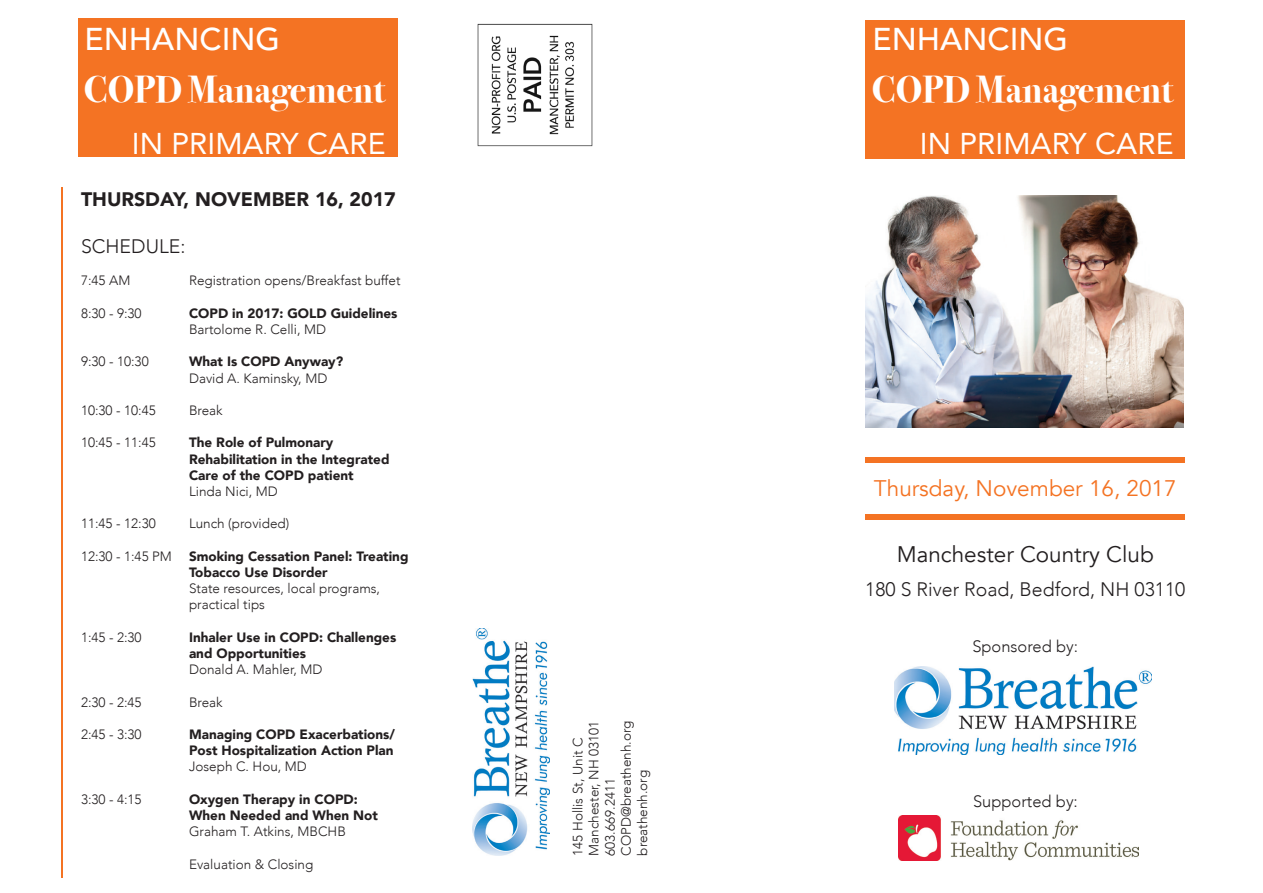
<style>
.page{position:relative;width:1263px;height:893px;background:#fff}
.page>*{position:absolute;margin:0;border:0;box-sizing:border-box;transform-origin:0 0}
.t1{font:700 37.5px "Bodoni Svty Two ITCTT";color:#fff}
.t2{font:500 31.5px "Avenir";color:#fff}
.t3{font:30px "Avenir";color:#fff}
.t4{font:22.5px "Avenir";color:#f47323}
.t5{font:22.5px "Avenir";color:#231f20}
.t6{font:300 19.5px "Avenir";color:#231f20}
.t7{font:900 19.5px "Avenir";color:#231f20}
.t8{font:300 16.5px "Avenir";color:#231f20}
.t9{font:300 13.5px "Avenir";color:#231f20}
.t10{font:900 13.5px/16.2px "Avenir";color:#231f20}
</style>
<div class="page">
<img style="left:894px;top:666px;width:257px;height:89px">
<img style="left:472px;top:628px;width:78px;height:228px">
<img style="left:899px;top:815px;width:240px;height:46px">
<img style="left:866px;top:196px;width:317px;height:231px">
<img style="left:477px;top:23px;width:116px;height:124px">
<div style="left:866px;top:514px;width:319px;height:5px;background:#f47323"></div>
<div style="left:866px;top:457px;width:319px;height:5px;background:#f47323"></div>
<hr style="left:61px;top:187px;width:2px;height:691px;background:#f47323">
<div style="left:866px;top:20px;width:319px;height:138px;background:#f47323"></div>
<div style="left:78px;top:19px;width:319px;height:138px;background:#f47323"></div>
<p class="t2" style="left:85px;top:12px;width:197px">ENHANCING</p>
<p class="t1" style="left:84px;top:58px;width:303px">COPD Management</p>
<p class="t3" style="left:132px;top:119px;width:255px">IN PRIMARY CARE</p>
<p class="t7" style="left:81px;top:183px;width:316px">THURSDAY, NOVEMBER 16, 2017</p>
<p class="t6" style="left:81px;top:235px;width:106px">SCHEDULE:</p>
<p class="t9" style="left:81px;top:273px;width:51px">7:45 AM</p>
<p class="t9" style="left:189px;top:273px;width:213px">Registration opens/Breakfast buffet</p>
<p class="t9" style="left:81px;top:305px;width:62px">8:30 - 9:30</p>
<p class="t10" style="left:189px;top:305px;width:210px">COPD in 2017: GOLD Guidelines</p>
<p class="t9" style="left:189px;top:321px;width:139px">Bartolome R. Celli, MD</p>
<p class="t9" style="left:81px;top:354px;width:69px">9:30 - 10:30</p>
<p class="t10" style="left:189px;top:353px;width:156px">What Is COPD Anyway?</p>
<p class="t9" style="left:189px;top:370px;width:140px">David A. Kaminsky, MD</p>
<p class="t9" style="left:81px;top:402px;width:76px">10:30 - 10:45</p>
<p class="t9" style="left:189px;top:402px;width:35px">Break</p>
<p class="t9" style="left:81px;top:435px;width:76px">10:45 - 11:45</p>
<p class="t10" style="left:189px;top:434px;width:146px">The Role of Pulmonary</p>
<p class="t10" style="left:189px;top:450px;width:202px">Rehabilitation in the Integrated<br>Care of the COPD patient</p>
<p class="t9" style="left:189px;top:483px;width:90px">Linda Nici, MD</p>
<p class="t9" style="left:81px;top:516px;width:76px">11:45 - 12:30</p>
<p class="t9" style="left:189px;top:516px;width:102px">Lunch (provided)</p>
<p class="t9" style="left:81px;top:548px;width:92px">12:30 - 1:45 PM</p>
<p class="t10" style="left:189px;top:548px;width:221px">Smoking Cessation Panel: Treating<br>Tobacco Use Disorder</p>
<p class="t9" style="left:189px;top:580px;width:193px">State resources, local programs,</p>
<p class="t9" style="left:189px;top:597px;width:77px">practical tips</p>
<p class="t9" style="left:81px;top:629px;width:62px">1:45 - 2:30</p>
<p class="t10" style="left:189px;top:629px;width:209px">Inhaler Use in COPD: Challenges and Opportunities</p>
<p class="t9" style="left:189px;top:661px;width:135px">Donald A. Mahler, MD</p>
<p class="t9" style="left:81px;top:694px;width:62px">2:30 - 2:45</p>
<p class="t9" style="left:189px;top:694px;width:35px">Break</p>
<p class="t9" style="left:81px;top:726px;width:62px">2:45 - 3:30</p>
<p class="t10" style="left:189px;top:726px;width:207px">Managing COPD Exacerbations/</p>
<p class="t10" style="left:189px;top:742px;width:206px">Post Hospitalization Action Plan</p>
<p class="t9" style="left:189px;top:759px;width:119px">Joseph C. Hou, MD</p>
<p class="t9" style="left:81px;top:791px;width:62px">3:30 - 4:15</p>
<p class="t10" style="left:189px;top:791px;width:170px">Oxygen Therapy in COPD:</p>
<p class="t10" style="left:189px;top:807px;width:190px">When Needed and When Not</p>
<p class="t9" style="left:189px;top:823px;width:158px">Graham T. Atkins, MBCHB</p>
<p class="t9" style="left:189px;top:856px;width:126px">Evaluation &amp; Closing</p>
<p class="t9" style="left:618px;top:856px;width:136px;rotate:-90deg">COPD@breathenh.org</p>
<p class="t9" style="left:586px;top:856px;width:136px;rotate:-90deg">Manchester, NH 03101</p>
<p class="t9" style="left:570px;top:856px;width:119px;rotate:-90deg">145 Hollis St, Unit C</p>
<p class="t9" style="left:634px;top:856px;width:87px;rotate:-90deg">breathenh.org</p>
<p class="t9" style="left:602px;top:856px;width:79px;rotate:-90deg">603.669.2411</p>
<p class="t2" style="left:873px;top:12px;width:197px">ENHANCING</p>
<p class="t1" style="left:872px;top:58px;width:303px">COPD Management</p>
<p class="t3" style="left:920px;top:119px;width:255px">IN PRIMARY CARE</p>
<p class="t4" style="left:874px;top:474px;width:304px">Thursday, November 16, 2017</p>
<p class="t5" style="left:897px;top:541px;width:259px">Manchester Country Club</p>
<p class="t6" style="left:865px;top:578px;width:322px">180 S River Road, Bedford, NH 03110</p>
<p class="t8" style="left:972px;top:637px;width:107px">Sponsored by:</p>
<p class="t8" style="left:973px;top:791px;width:106px">Supported by:</p>
</div>
